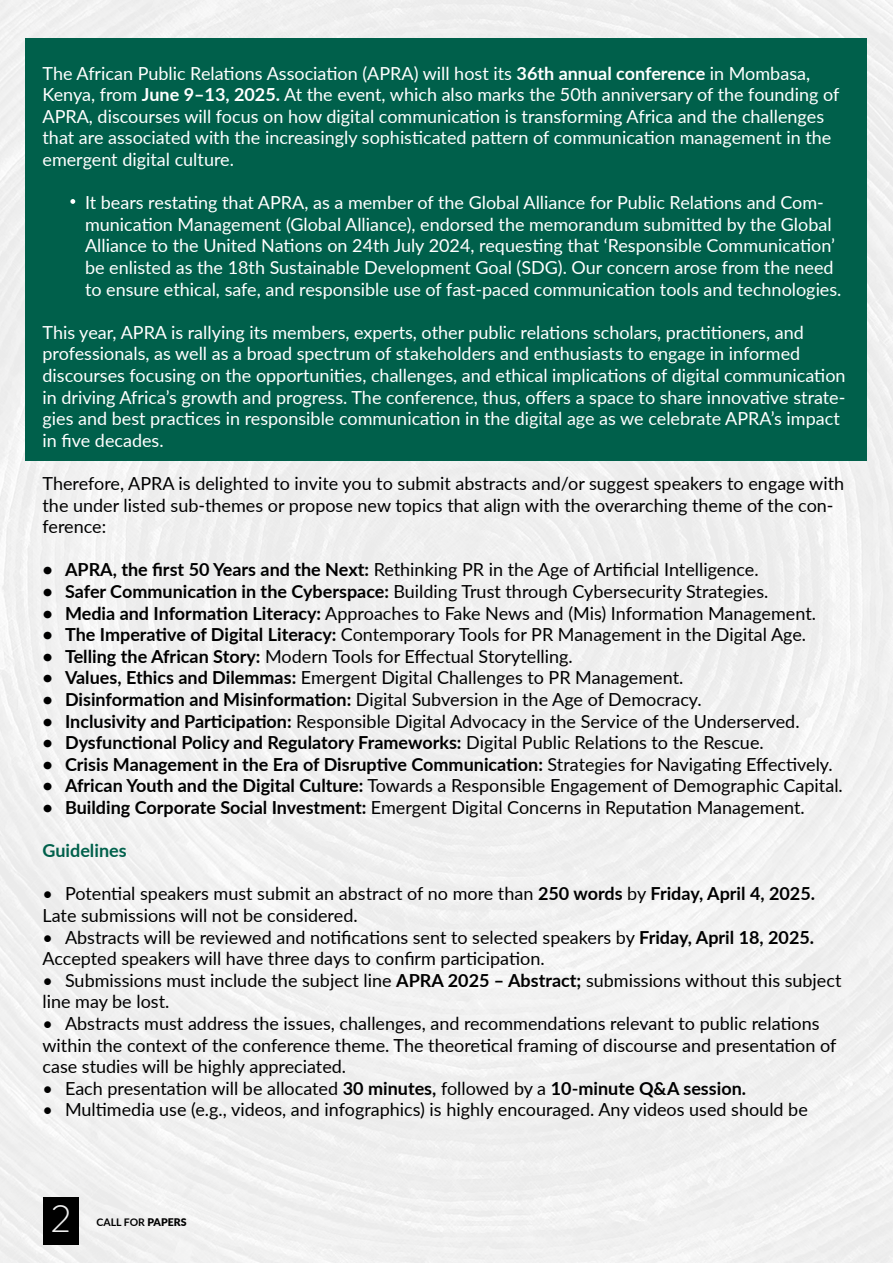
<style>
.page{position:relative;width:893px;height:1263px;background:#f0f0f0}
.page>*{position:absolute;margin:0;border:0;box-sizing:border-box;transform-origin:0 0}
.t1{font:300 39px "Brandon Grotesque";color:#fff}
.t2{font:18px/21.6px "Lato";color:#000}
.t3{font:18px/21.6px "Lato";color:#fff}
.t4{font:700 18px "Lato";color:#000}
.t5{font:700 18px "Lato";color:#00604b}
.t6{font:700 10.5px "Lato";color:#000}
.s1{font-weight:700}
.s2{font-weight:400}
.s3{font-weight:900}
</style>
<div class="page">
<div style="left:26px;top:38px;width:841px;height:422px;background:#00604b"></div>
<svg style="left:70px;top:199px;width:5px;height:5px"></svg>
<p class="t3" style="left:43px;top:61px;width:798px">The African Public Relations Association (APRA) will host its <span class="s1">36th annual conference</span> in Mombasa, Kenya, from <span class="s1">June 9–13, 2025.</span> At the event, which also marks the 50th anniversary of the founding of APRA, discourses will focus on how digital communication is transforming Africa and the challenges that are associated with the increasingly sophisticated pattern of communication management in the emergent digital culture.</p>
<p class="t3" style="left:85px;top:191px;width:758px">It bears restating that APRA, as a member of the Global Alliance for Public Relations and Com&shy;munication Management (Global Alliance), endorsed the memorandum submitted by the Global Alliance to the United Nations on 24th July 2024, requesting that ‘Responsible Communication’ be enlisted as the 18th Sustainable Development Goal (SDG). Our concern arose from the need to ensure ethical, safe, and responsible use of fast-paced communication tools and technologies.</p>
<p class="t3" style="left:43px;top:321px;width:805px">This year, APRA is rallying its members, experts, other public relations scholars, practitioners, and professionals, as well as a broad spectrum of stakeholders and enthusiasts to engage in informed discourses focusing on the opportunities, challenges, and ethical implications of digital communication in driving Africa’s growth and progress. The conference, thus, offers a space to share innovative strate&shy;gies and best practices in responsible communication in the digital age as we celebrate APRA’s impact in five decades.</p>
<p class="t2" style="left:43px;top:472px;width:803px">Therefore, APRA is delighted to invite you to submit abstracts and/or suggest speakers to engage with the under listed sub-themes or propose new topics that align with the overarching theme of the con&shy;ference:</p>
<p class="t2" style="left:43px;top:558px;width:718px"><span class="s1">• APRA, the first 50 Years and the Next:</span> Rethinking PR in the Age of Artificial Intelligence.</p>
<p class="t2" style="left:43px;top:580px;width:727px"><span class="s1">• Safer Communication in the Cyberspace:</span> Building Trust through Cybersecurity Strategies.</p>
<p class="t2" style="left:43px;top:601px;width:775px"><span class="s1">• Media and Information Literacy:</span> Approaches to Fake News and (Mis) Information Management.</p>
<p class="t2" style="left:43px;top:623px;width:765px"><span class="s1">• The Imperative of Digital Literacy:</span> Contemporary Tools for PR Management in the Digital Age.</p>
<p class="t2" style="left:43px;top:645px;width:532px"><span class="s1">• Telling the African Story:</span> Modern Tools for Effectual Storytelling.</p>
<p class="t2" style="left:43px;top:666px;width:642px"><span class="s1">• Values, Ethics and Dilemmas:</span> Emergent Digital Challenges to PR Management.</p>
<p class="t2" style="left:43px;top:688px;width:661px"><span class="s1">• Disinformation and Misinformation:</span> Digital Subversion in the Age of Democracy.</p>
<p class="t2" style="left:43px;top:709px;width:759px"><span class="s1">• Inclusivity and Participation:</span> Responsible Digital Advocacy in the Service of the Underserved.</p>
<p class="t4" style="left:43px;top:729px;width:723px">• Dysfunctional Policy and Regulatory Frameworks: <span class="s2">Digital Public Relations to the Rescue.</span></p>
<p class="t4" style="left:43px;top:751px;width:792px">• Crisis Management in the Era of Disruptive Communication: <span class="s2">Strategies for Navigating Effectively.</span></p>
<p class="t2" style="left:43px;top:774px;width:802px"><span class="s1">• African Youth and the Digital Culture:</span> Towards a Responsible Engagement of Demographic Capital.</p>
<p class="t2" style="left:43px;top:796px;width:764px"><span class="s1">• Building Corporate Social Investment:</span> Emergent Digital Concerns in Reputation Management.</p>
<p class="t5" style="left:43px;top:837px;width:86px">Guidelines</p>
<p class="t2" style="left:43px;top:882px;width:774px">• Potential speakers must submit an abstract of no more than <span class="s1">250 words</span> by <span class="s1">Friday, April 4, 2025.<br></span>Late submissions will not be considered.</p>
<p class="t2" style="left:43px;top:925px;width:773px">• Abstracts will be reviewed and notifications sent to selected speakers by <span class="s1">Friday, April 18, 2025.<br></span>Accepted speakers will have three days to confirm participation.</p>
<p class="t2" style="left:43px;top:969px;width:800px">• Submissions must include the subject line <span class="s1">APRA 2025 – Abstract;</span> submissions without this subject line may be lost.</p>
<p class="t2" style="left:43px;top:1012px;width:795px">• Abstracts must address the issues, challenges, and recommendations relevant to public relations within the context of the conference theme. The theoretical framing of discourse and presentation of case studies will be highly appreciated.</p>
<p class="t2" style="left:43px;top:1077px;width:705px">• Each presentation will be allocated <span class="s1">30 minutes,</span> followed by a <span class="s1">10-minute Q&amp;A session.</span></p>
<p class="t2" style="left:43px;top:1098px;width:767px">• Multimedia use (e.g., videos, and infographics) is highly encouraged. Any videos used should be</p>
<h1 class="t1" style="left:51px;top:1192px;width:22px">2</h1>
<p class="t6" style="left:96px;top:1215px;width:92px">CALL FOR <span class="s3">PAPERS</span></p>
</div>
